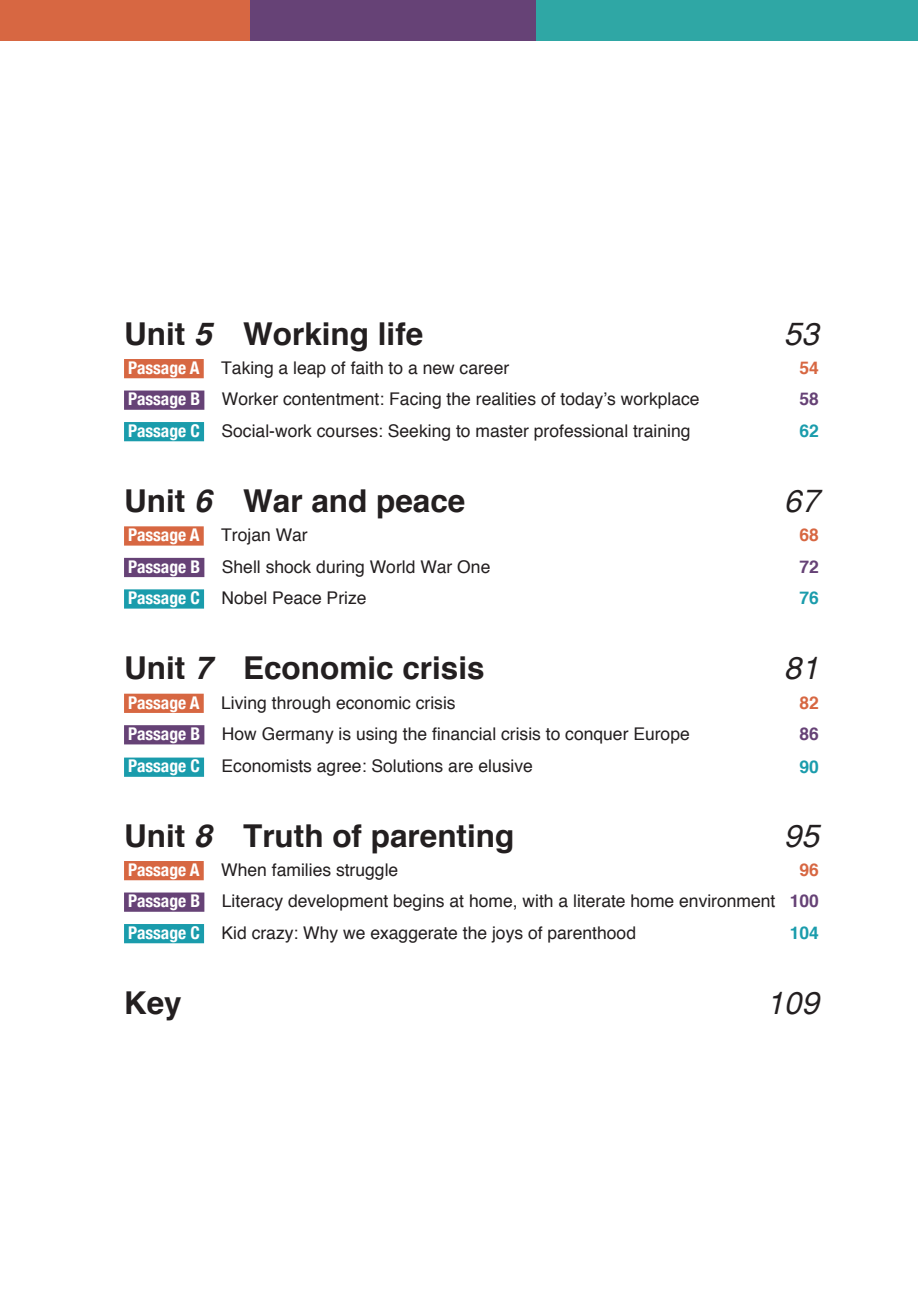
<style>
.page{position:relative;width:918px;height:1290px;background:#fff}
.page>*{position:absolute;margin:0;border:0;box-sizing:border-box;transform-origin:0 0}
.Pa1{font:700 31.5px "Helvetica";color:#231f20}
.Pa1-2{font:italic 31.5px "Helvetica";color:#231f20}
.Pa0{font:17.5px "Helvetica";color:#231f20}
.Pa0-2{font:700 17.5px "Helvetica";color:#1a9cac}
.Pa0-3{font:700 17.5px "Helvetica";color:#d76742}
.Pa0-4{font:700 17.5px "Helvetica";color:#664276}
.s1{font-style:italic}
.s2{font-family:"Helvetica Neue";font-weight:700;font-stretch:condensed;color:#fff}
.s3{font-weight:700;color:#664276}
</style>
<div class="page">
<div style="left:0;top:0;width:390px;height:41px;background:#d76742"></div>
<div style="left:250px;top:0;width:431px;height:41px;background:#664276"></div>
<div style="left:537px;top:0;width:381px;height:41px;background:#2fa7a5"></div>
<div style="left:124px;top:359px;width:80px;height:19px;background:#d76742"></div>
<div style="left:124px;top:390px;width:80px;height:20px;background:#664276"></div>
<div style="left:124px;top:422px;width:80px;height:19px;background:#1a9cac"></div>
<div style="left:124px;top:526px;width:80px;height:20px;background:#d76742"></div>
<div style="left:124px;top:558px;width:80px;height:19px;background:#664276"></div>
<div style="left:124px;top:589px;width:80px;height:20px;background:#1a9cac"></div>
<div style="left:124px;top:694px;width:80px;height:19px;background:#d76742"></div>
<div style="left:124px;top:725px;width:80px;height:19px;background:#664276"></div>
<div style="left:124px;top:757px;width:80px;height:20px;background:#1a9cac"></div>
<div style="left:124px;top:861px;width:80px;height:19px;background:#d76742"></div>
<div style="left:124px;top:892px;width:80px;height:20px;background:#664276"></div>
<div style="left:124px;top:924px;width:80px;height:19px;background:#1a9cac"></div>
<p class="Pa1" style="left:124px;top:314px;width:301px">Unit <span class="s1">5</span> Working life</p>
<p class="Pa1-2" style="left:784px;top:315px;width:37px">53</p>
<p class="Pa0" style="left:128px;top:357px;width:382px"><span class="s2">Passage A</span> Taking a leap of faith to a new career</p>
<p class="Pa0-3" style="left:799px;top:357px;width:21px">54</p>
<p class="Pa0" style="left:128px;top:388px;width:573px"><span class="s2">Passage B</span> Worker contentment: Facing the realities of today’s workplace</p>
<p class="Pa0-4" style="left:799px;top:388px;width:21px">58</p>
<p class="Pa0" style="left:128px;top:420px;width:564px"><span class="s2">Passage C</span> Social-work courses: Seeking to master professional training</p>
<p class="Pa0-2" style="left:799px;top:420px;width:21px">62</p>
<p class="Pa1" style="left:124px;top:481px;width:343px">Unit <span class="s1">6</span> War and peace</p>
<p class="Pa1-2" style="left:784px;top:482px;width:37px">67</p>
<p class="Pa0" style="left:128px;top:524px;width:181px"><span class="s2">Passage A</span> Trojan War</p>
<p class="Pa0-3" style="left:799px;top:524px;width:21px">68</p>
<p class="Pa0" style="left:128px;top:556px;width:364px"><span class="s2">Passage B</span> Shell shock during World War One</p>
<p class="Pa0-4" style="left:799px;top:555px;width:21px">72</p>
<p class="Pa0" style="left:128px;top:587px;width:240px"><span class="s2">Passage C</span> Nobel Peace Prize</p>
<p class="Pa0-2" style="left:799px;top:587px;width:21px">76</p>
<p class="Pa1" style="left:124px;top:648px;width:362px">Unit <span class="s1">7</span> Economic crisis</p>
<p class="Pa1-2" style="left:784px;top:650px;width:37px">81</p>
<p class="Pa0" style="left:128px;top:691px;width:329px"><span class="s2">Passage A</span> Living through economic crisis</p>
<p class="Pa0-3" style="left:799px;top:691px;width:21px">82</p>
<p class="Pa0" style="left:128px;top:723px;width:563px"><span class="s2">Passage B</span> How Germany is using the financial crisis to conquer Europe</p>
<p class="Pa0-4" style="left:799px;top:723px;width:21px">86</p>
<p class="Pa0" style="left:128px;top:755px;width:406px"><span class="s2">Passage C</span> Economists agree: Solutions are elusive</p>
<p class="Pa0-2" style="left:799px;top:755px;width:21px">90</p>
<p class="Pa1" style="left:124px;top:816px;width:392px">Unit <span class="s1">8</span> Truth of parenting</p>
<p class="Pa1-2" style="left:784px;top:817px;width:37px">95</p>
<p class="Pa0" style="left:128px;top:859px;width:271px"><span class="s2">Passage A</span> When families struggle</p>
<p class="Pa0-3" style="left:799px;top:859px;width:21px">96</p>
<p class="Pa0" style="left:128px;top:890px;width:692px"><span class="s2">Passage B</span> Literacy development begins at home, with a literate home environment <span class="s3">100</span></p>
<p class="Pa0" style="left:128px;top:922px;width:509px"><span class="s2">Passage C</span> Kid crazy: Why we exaggerate the joys of parenthood</p>
<p class="Pa0-2" style="left:790px;top:922px;width:31px">104</p>
<p class="Pa1" style="left:124px;top:983px;width:59px">Key</p>
<p class="Pa1-2" style="left:766px;top:984px;width:54px">109</p>
</div>
